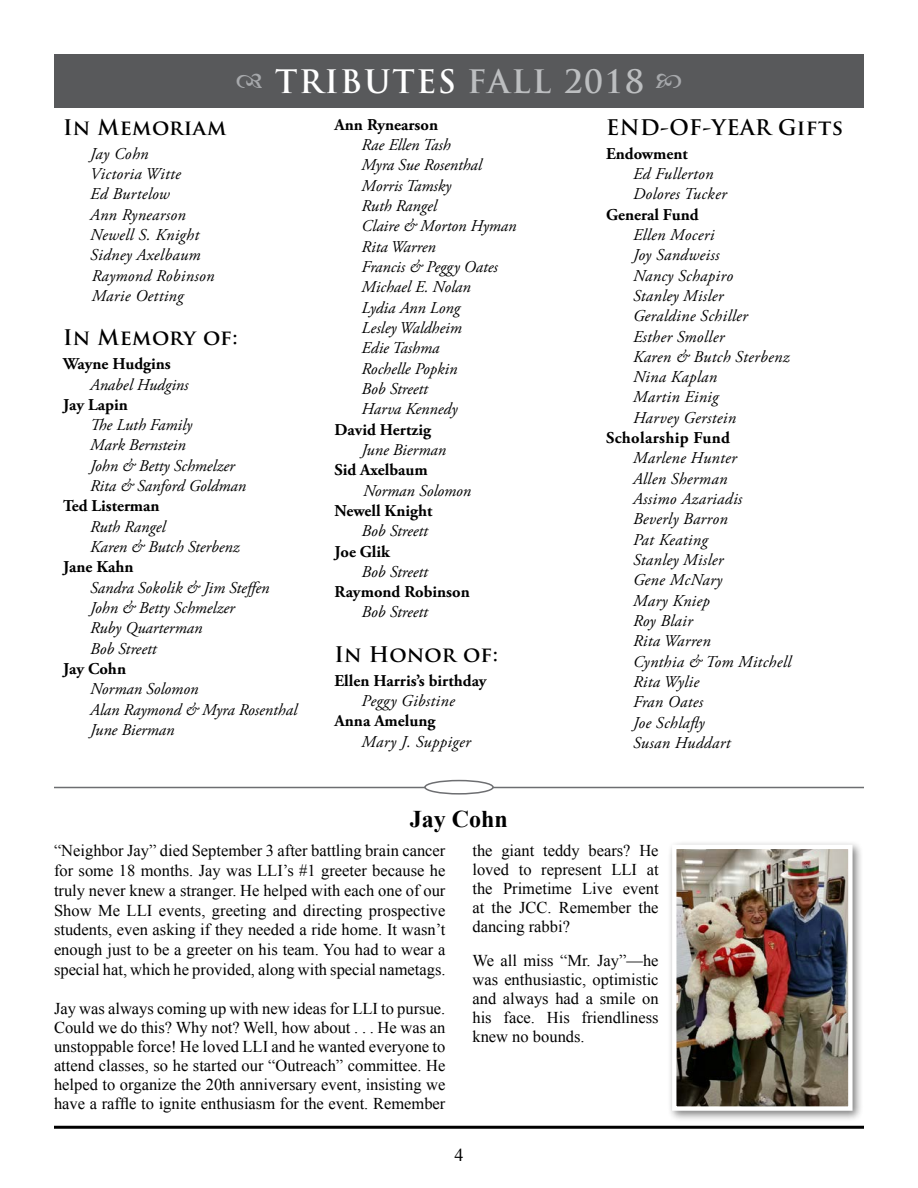
<style>
.page{position:relative;width:918px;height:1188px;background:#fff}
.page>*{position:absolute;margin:0;border:0;box-sizing:border-box;transform-origin:0 0}
.t1{font:700 31.5px "Trajan Pro";letter-spacing:.05em;color:#fff}
.t2{font:700 24px "Times New Roman";color:#000}
.Tributes_Copy{font:700 21px "Trajan Pro";letter-spacing:.015em;color:#000}
.Tributes_Copy-2{font:700 21px "Trajan Pro";letter-spacing:-.005em;color:#000}
.t3{font:18px "Times New Roman";color:#000}
.t4{font:16.5px/19px "Times New Roman";color:#000;text-align:justify}
.Tributes_Copy-3{font:italic 16.5px/20.2px "Adobe Garamond Pro";color:#000}
.Tributes_Copy-4{font:italic 16.5px/20.2px "Adobe Garamond Pro";letter-spacing:.02em;color:#000}
.Tributes_Copy-5{font:700 16.5px "Adobe Garamond Pro";color:#000}
.Tributes_Copy-6{font:700 16.5px "Adobe Garamond Pro";letter-spacing:.02em;color:#000}
.s1{color:#bcbec0}
.s2{font-weight:700;font-style:normal}
</style>
<div class="page">
<hr style="left:54px;top:1126px;width:810px;height:3px;background:#000">
<div style="left:54px;top:54px;width:810px;height:54px;background:#58595b"></div>
<div style="left:667px;top:840px;width:197px;height:282px;background:#000;opacity:.5"></div>
<img style="left:677px;top:850px;width:171px;height:256px">
<div style="left:672px;top:845px;width:181px;height:266px;border:4px solid #fff"></div>
<hr style="left:54px;top:787px;width:810px;height:1px;background:#6d6e71">
<div style="left:425px;top:781px;width:68px;height:13px;background:#fff;border-radius:50%"></div>
<div style="left:424px;top:780px;width:70px;height:15px;border:2px solid #6d6e71;border-radius:50%"></div>
<p class="t1" style="left:275px;top:62px;width:370px">TRIBUTES <span class="s1">FALL 2018</span></p>
<p class="Tributes_Copy" style="left:63px;top:114px;width:165px">In Memoriam</p>
<p class="Tributes_Copy-3" style="left:90px;top:144px;width:60px">Jay Cohn</p>
<p class="Tributes_Copy-4" style="left:90px;top:164px;width:92px">Victoria Witte</p>
<p class="Tributes_Copy-4" style="left:90px;top:184px;width:81px">Ed Burtelow</p>
<p class="Tributes_Copy-4" style="left:90px;top:205px;width:97px">Ann Rynearson</p>
<p class="Tributes_Copy-4" style="left:90px;top:225px;width:110px">Newell S. Knight</p>
<p class="Tributes_Copy-4" style="left:90px;top:245px;width:112px">Sidney Axelbaum</p>
<p class="Tributes_Copy-4" style="left:92px;top:266px;width:124px">Raymond Robinson<br>Marie Oetting</p>
<p class="Tributes_Copy" style="left:63px;top:325px;width:176px">In Memory of:</p>
<p class="Tributes_Copy-5" style="left:63px;top:354px;width:109px">Wayne Hudgins</p>
<p class="Tributes_Copy-3" style="left:90px;top:375px;width:100px">Anabel Hudgins</p>
<p class="Tributes_Copy-5" style="left:63px;top:395px;width:66px">Jay Lapin</p>
<p class="Tributes_Copy-3" style="left:90px;top:415px;width:104px">The Luth Family</p>
<p class="Tributes_Copy-3" style="left:90px;top:436px;width:97px">Mark Bernstein</p>
<p class="Tributes_Copy-3" style="left:90px;top:456px;width:146px">John &amp; Betty Schmelzer</p>
<p class="Tributes_Copy-3" style="left:90px;top:476px;width:158px">Rita &amp; Sanford Goldman</p>
<p class="Tributes_Copy-5" style="left:63px;top:497px;width:98px">Ted Listerman</p>
<p class="Tributes_Copy-3" style="left:90px;top:517px;width:77px">Ruth Rangel</p>
<p class="Tributes_Copy-3" style="left:90px;top:537px;width:151px">Karen &amp; Butch Sterbenz</p>
<p class="Tributes_Copy-5" style="left:63px;top:558px;width:72px">Jane Kahn</p>
<p class="Tributes_Copy-3" style="left:90px;top:578px;width:181px">Sandra Sokolik &amp; Jim Steffen</p>
<p class="Tributes_Copy-3" style="left:90px;top:598px;width:146px">John &amp; Betty Schmelzer</p>
<p class="Tributes_Copy-3" style="left:90px;top:619px;width:114px">Ruby Quarterman<br>Bob Streett</p>
<p class="Tributes_Copy-5" style="left:63px;top:659px;width:64px">Jay Cohn</p>
<p class="Tributes_Copy-3" style="left:90px;top:679px;width:110px">Norman Solomon</p>
<p class="Tributes_Copy-3" style="left:90px;top:700px;width:208px">Alan Raymond &amp; Myra Rosenthal</p>
<p class="Tributes_Copy-3" style="left:90px;top:720px;width:86px">June Bierman</p>
<p class="Tributes_Copy-5" style="left:335px;top:115px;width:105px">Ann Rynearson</p>
<p class="Tributes_Copy-3" style="left:362px;top:135px;width:90px">Rae Ellen Tash</p>
<p class="Tributes_Copy-3" style="left:362px;top:155px;width:122px">Myra Sue Rosenthal</p>
<p class="Tributes_Copy-3" style="left:362px;top:176px;width:91px">Morris Tamsky</p>
<p class="Tributes_Copy-3" style="left:362px;top:196px;width:77px">Ruth Rangel</p>
<p class="Tributes_Copy-3" style="left:362px;top:216px;width:156px">Claire &amp; Morton Hyman</p>
<p class="Tributes_Copy-3" style="left:362px;top:237px;width:76px">Rita Warren</p>
<p class="Tributes_Copy-3" style="left:362px;top:257px;width:138px">Francis &amp; Peggy Oates</p>
<p class="Tributes_Copy-3" style="left:362px;top:277px;width:111px">Michael E. Nolan</p>
<p class="Tributes_Copy-3" style="left:362px;top:298px;width:100px">Lydia Ann Long</p>
<p class="Tributes_Copy-3" style="left:362px;top:318px;width:102px">Lesley Waldheim</p>
<p class="Tributes_Copy-3" style="left:362px;top:338px;width:79px">Edie Tashma</p>
<p class="Tributes_Copy-3" style="left:362px;top:359px;width:97px">Rochelle Popkin</p>
<p class="Tributes_Copy-3" style="left:362px;top:379px;width:68px">Bob Streett</p>
<p class="Tributes_Copy-3" style="left:362px;top:399px;width:97px">Harva Kennedy</p>
<p class="Tributes_Copy-5" style="left:335px;top:420px;width:98px">David Hertzig</p>
<p class="Tributes_Copy-3" style="left:362px;top:440px;width:86px">June Bierman</p>
<p class="Tributes_Copy-5" style="left:335px;top:460px;width:95px">Sid Axelbaum</p>
<p class="Tributes_Copy-3" style="left:335px;top:481px;width:138px;text-indent:28px">Norman Solomon<br><span class="s2">Newell Knight</span></p>
<p class="Tributes_Copy-3" style="left:362px;top:521px;width:68px">Bob Streett</p>
<p class="Tributes_Copy-5" style="left:335px;top:542px;width:57px">Joe Glik</p>
<p class="Tributes_Copy-3" style="left:362px;top:562px;width:68px">Bob Streett</p>
<p class="Tributes_Copy-5" style="left:335px;top:582px;width:137px">Raymond Robinson</p>
<p class="Tributes_Copy-3" style="left:362px;top:603px;width:68px">Bob Streett</p>
<p class="Tributes_Copy-2" style="left:335px;top:641px;width:165px">In Honor of:</p>
<p class="Tributes_Copy-5" style="left:335px;top:671px;width:154px">Ellen Harris’s birthday</p>
<p class="Tributes_Copy-4" style="left:362px;top:691px;width:95px">Peggy Gibstine</p>
<p class="Tributes_Copy-5" style="left:335px;top:712px;width:102px">Anna Amelung</p>
<p class="Tributes_Copy-4" style="left:362px;top:732px;width:111px">Mary J. Suppiger</p>
<p class="Tributes_Copy" style="left:606px;top:114px;width:239px">END-OF-YEAR Gifts</p>
<p class="Tributes_Copy-5" style="left:606px;top:144px;width:83px">Endowment</p>
<p class="Tributes_Copy-4" style="left:633px;top:164px;width:82px">Ed Fullerton</p>
<p class="Tributes_Copy-4" style="left:633px;top:184px;width:95px">Dolores Tucker</p>
<p class="Tributes_Copy-5" style="left:606px;top:205px;width:94px">General Fund</p>
<p class="Tributes_Copy-4" style="left:633px;top:225px;width:83px">Ellen Moceri</p>
<p class="Tributes_Copy-4" style="left:633px;top:245px;width:88px">Joy Sandweiss</p>
<p class="Tributes_Copy-4" style="left:633px;top:266px;width:102px">Nancy Schapiro</p>
<p class="Tributes_Copy-4" style="left:633px;top:286px;width:92px">Stanley Misler</p>
<p class="Tributes_Copy-4" style="left:633px;top:306px;width:116px">Geraldine Schiller</p>
<p class="Tributes_Copy-4" style="left:633px;top:327px;width:93px">Esther Smoller</p>
<p class="Tributes_Copy-4" style="left:633px;top:347px;width:158px">Karen &amp; Butch Sterbenz</p>
<p class="Tributes_Copy-4" style="left:633px;top:367px;width:86px">Nina Kaplan</p>
<p class="Tributes_Copy-4" style="left:633px;top:388px;width:87px">Martin Einig</p>
<p class="Tributes_Copy-4" style="left:633px;top:408px;width:104px">Harvey Gerstein</p>
<p class="Tributes_Copy-6" style="left:606px;top:428px;width:125px">Scholarship Fund</p>
<p class="Tributes_Copy-4" style="left:633px;top:449px;width:105px">Marlene Hunter</p>
<p class="Tributes_Copy-4" style="left:633px;top:469px;width:96px">Allen Sherman</p>
<p class="Tributes_Copy-4" style="left:633px;top:489px;width:111px">Assimo Azariadis</p>
<p class="Tributes_Copy-4" style="left:633px;top:510px;width:96px">Beverly Barron</p>
<p class="Tributes_Copy-4" style="left:633px;top:530px;width:76px">Pat Keating</p>
<p class="Tributes_Copy-4" style="left:633px;top:550px;width:92px">Stanley Misler<br>Gene McNary</p>
<p class="Tributes_Copy-4" style="left:633px;top:591px;width:78px">Mary Kniep</p>
<p class="Tributes_Copy-3" style="left:633px;top:611px;width:61px">Roy Blair</p>
<p class="Tributes_Copy-4" style="left:633px;top:631px;width:160px">Rita Warren<br>Cynthia &amp; Tom Mitchell</p>
<p class="Tributes_Copy-4" style="left:633px;top:672px;width:68px">Rita Wylie</p>
<p class="Tributes_Copy-4" style="left:633px;top:692px;width:72px">Fran Oates</p>
<p class="Tributes_Copy-4" style="left:633px;top:713px;width:73px">Joe Schlafly</p>
<p class="Tributes_Copy-4" style="left:633px;top:733px;width:99px">Susan Huddart</p>
<p class="t2" style="left:410px;top:802px;width:100px">Jay Cohn</p>
<p class="t4" style="left:54px;top:840px;width:393px;line-height:19.8px">“Neighbor Jay” died September 3 after battling brain cancer for some 18 months. Jay was LLI’s #1 greeter because he truly never knew a stranger. He helped with each one of our Show Me LLI events, greeting and directing prospective students, even asking if they needed a ride home. It wasn’t enough just to be a greeter on his team. You had to wear a special hat, which he provided, along with special nametags.</p>
<p class="t4" style="left:54px;top:998px;width:393px">Jay was always coming up with new ideas for LLI to pursue.<br>Could we do this? Why not? Well, how about . . . He was an unstoppable force! He loved LLI and he wanted everyone to attend classes, so he started our “Outreach” committee. He helped to organize the 20th anniversary event, insisting we have a raffle to ignite enthusiasm for the event. Remember</p>
<p class="t4" style="left:472px;top:841px;width:188px">the giant teddy bears? He loved to represent LLI at the Primetime Live event at the JCC. Remember the dancing rabbi?</p>
<p class="t4" style="left:472px;top:951px;width:188px">We all miss “Mr. Jay”—he was enthusiastic, optimistic and always had a smile on his face. His friendliness knew no bounds.</p>
<p class="t3" style="left:454px;top:1143px;width:10px">4</p>
</div>
